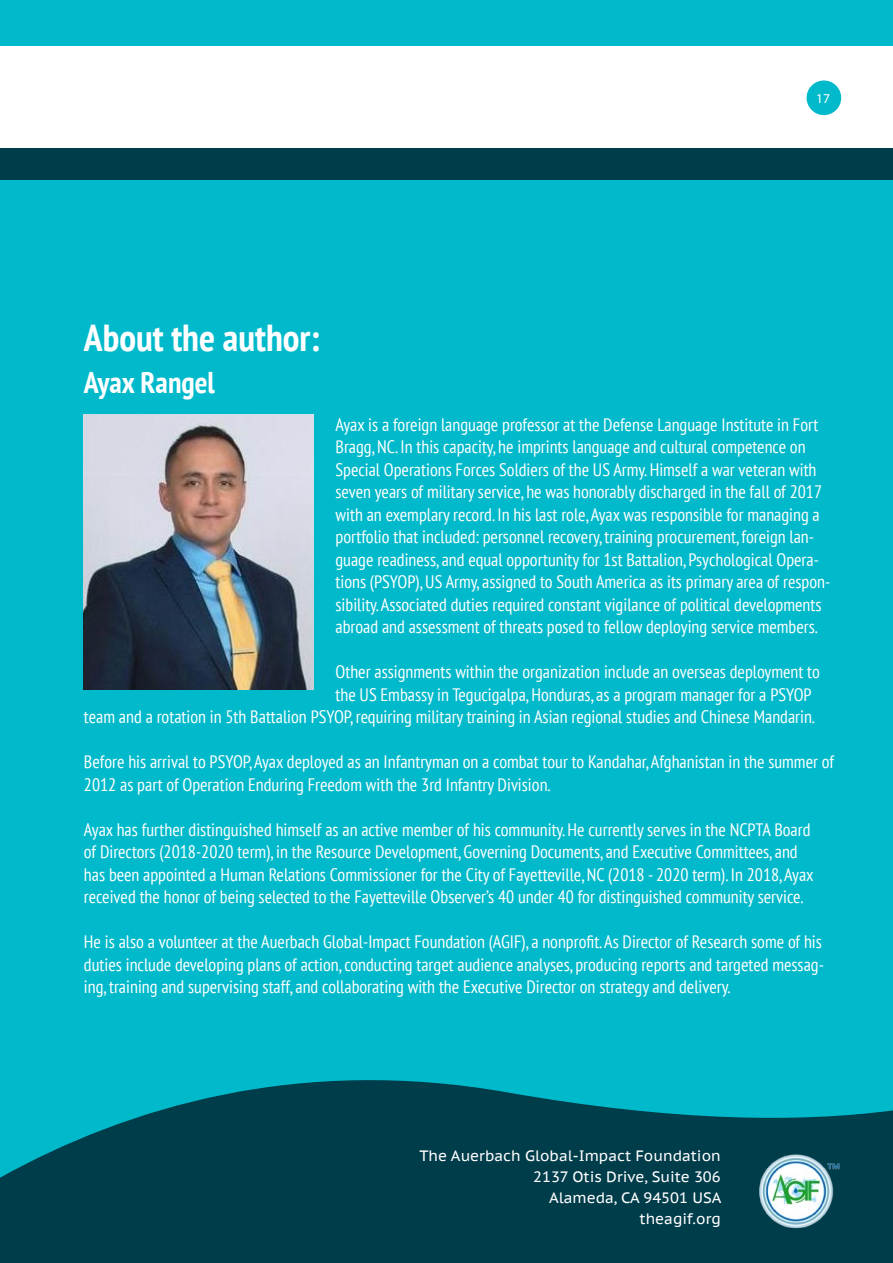
<style>
.page{position:relative;width:893px;height:1263px;background:#00bacb}
.page>*{position:absolute;margin:0;border:0;box-sizing:border-box;transform-origin:0 0}
.t1{font:700 condensed 37.5px "PT Sans";color:#fff}
.t2{font:700 condensed 30px "PT Sans";color:#fff}
.t3{font:condensed 18px/22.5px "PT Sans";color:#fff}
.t4{font:15px/21px "PT Sans Caption";color:#fff;text-align:right}
.t5{font:13.5px "Myriad Pro";color:#fff}
</style>
<div class="page">
<div style="left:0;top:47px;width:893px;height:102px;background:#fff"></div>
<div style="left:0;top:149px;width:893px;height:31px;background:#003d4b"></div>
<svg style="left:0;top:1080px;width:893px;height:183px;fill:#003d4b"></svg>
<div style="left:806px;top:80px;width:36px;height:36px;background:#00bacb;border-radius:50%"></div>
<div style="left:805px;top:79px;width:38px;height:38px;border:2px solid #fff;border-radius:50%"></div>
<img style="left:757px;top:1152px;width:85px;height:79px">
<img style="left:84px;top:414px;width:230px;height:275px">
<h1 class="t1" style="left:84px;top:313px;width:237px">About the author:</h1>
<h2 class="t2" style="left:84px;top:363px;width:132px">Ayax Rangel</h2>
<p class="t5" style="left:816px;top:90px;width:15px">17</p>
<p class="t3" style="left:336px;top:413px;width:496px">Ayax is a foreign language professor at the Defense Language Institute in Fort Bragg, NC. In this capacity, he imprints language and cultural competence on Special Operations Forces Soldiers of the US Army. Himself a war veteran with seven years of military service, he was honorably discharged in the fall of 2017 with an exemplary record. In his last role, Ayax was responsible for managing a portfolio that included: personnel recovery, training procurement, foreign lan&shy;guage readiness, and equal opportunity for 1st Battalion, Psychological Opera&shy;tions (PSYOP), US Army, assigned to South America as its primary area of respon&shy;sibility. Associated duties required constant vigilance of political developments abroad and assessment of threats posed to fellow deploying service members.</p>
<p class="t3" style="left:336px;top:660px;width:486px">Other assignments within the organization include an overseas deployment to</p>
<p class="t3" style="left:336px;top:683px;width:478px">the US Embassy in Tegucigalpa, Honduras, as a program manager for a PSYOP</p>
<p class="t3" style="left:84px;top:705px;width:732px">team and a rotation in 5th Battalion PSYOP, requiring military training in Asian regional studies and Chinese Mandarin.</p>
<p class="t3" style="left:84px;top:750px;width:752px">Before his arrival to PSYOP, Ayax deployed as an Infantryman on a combat tour to Kandahar, Afghanistan in the summer of<br>2012 as part of Operation Enduring Freedom with the 3rd Infantry Division.</p>
<p class="t3" style="left:84px;top:818px;width:731px">Ayax has further distinguished himself as an active member of his community. He currently serves in the NCPTA Board of Directors (2018-2020 term), in the Resource Development, Governing Documents, and Executive Committees, and has been appointed a Human Relations Commissioner for the City of Fayetteville, NC (2018 - 2020 term). In 2018, Ayax received the honor of being selected to the Fayetteville Observer’s 40 under 40 for distinguished community service.</p>
<p class="t3" style="left:84px;top:930px;width:741px;text-align:justify">He is also a volunteer at the Auerbach Global-Impact Foundation (AGIF), a nonprofit. As Director of Research some of his duties include developing plans of action, conducting target audience analyses, producing reports and targeted messag&shy;ing, training and supervising staff, and collaborating with the Executive Director on strategy and delivery.</p>
<p class="t4" style="left:419px;top:1145px;width:303px">The Auerbach Global-Impact Foundation<br>2137 Otis Drive, Suite 306<br>Alameda, CA 94501 USA<br>theagif.org</p>
</div>
